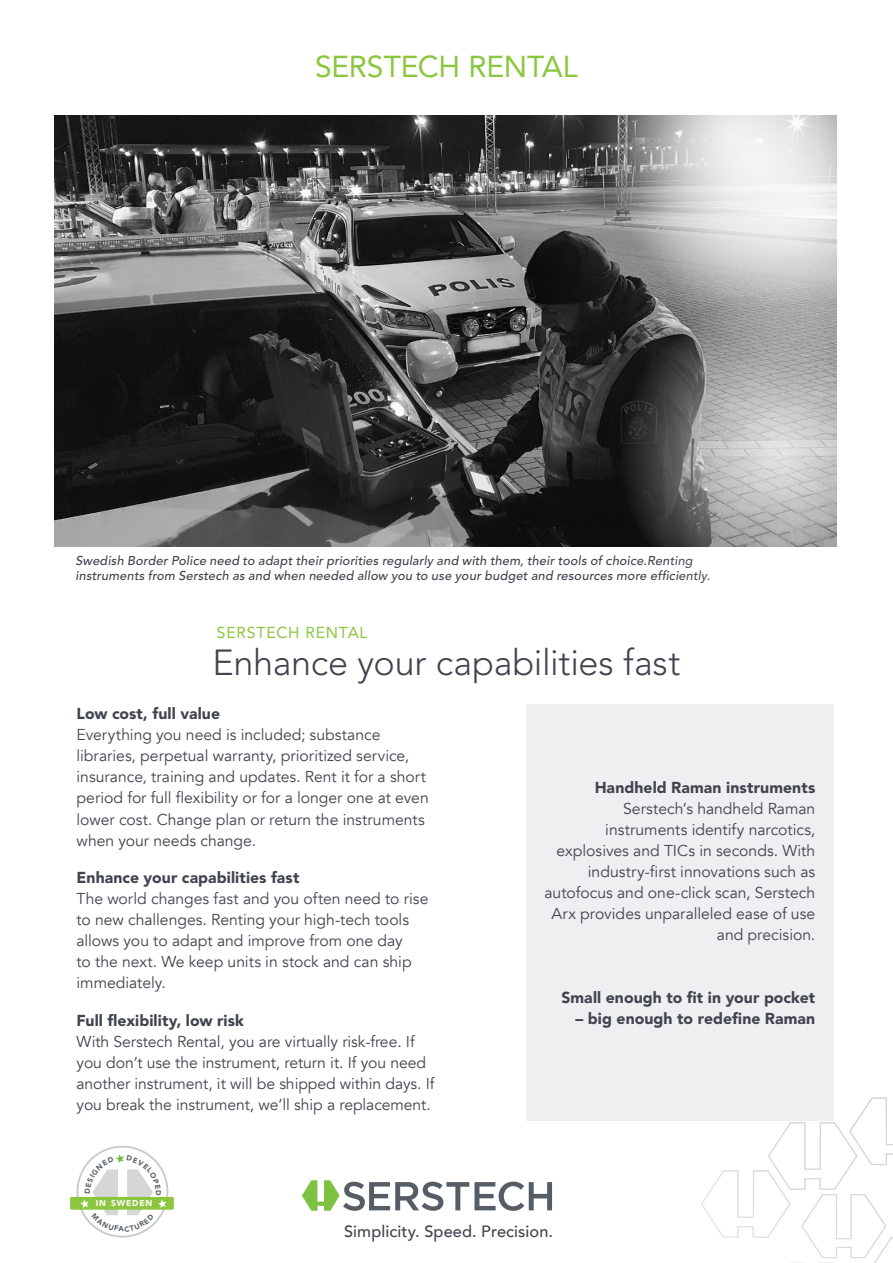
<style>
.page{position:relative;width:893px;height:1263px;background:#fff}
.page>*{position:absolute;margin:0;border:0;box-sizing:border-box;transform-origin:0 0}
.Heading_1{font:300 36px "Avenir";letter-spacing:-.005em;color:#40444e}
.Heading_1-2{font:30px "Avenir";letter-spacing:-.01em;color:#8bc63e}
.Brödtext{font:500 16.35px "Avenir";letter-spacing:.005em;color:#40444e}
.Brödtext-2{font:15.75px/21px "Avenir";color:#40444e}
.Brödtext-3{font:900 15.75px "Avenir";letter-spacing:.005em;color:#40444e}
.Heading_1-3{font:15.75px "Avenir";letter-spacing:.05em;color:#8bc63e}
.Ingress{font:italic 500 12.75px/15.3px "Avenir";letter-spacing:.015em;color:#40444e}
.t1{font:900 8.4px "Avenir";letter-spacing:.1em;color:#fff}
</style>
<div class="page">
<div style="left:526px;top:704px;width:307px;height:416px;background:#efeff1"></div>
<img style="left:54px;top:115px;width:550px;height:431px">
<svg style="left:572px;top:115px;width:53px;height:177px;background:#575757"></svg>
<svg style="left:625px;top:115px;width:212px;height:165px"></svg>
<svg style="left:604px;top:280px;width:233px;height:267px;background:#828282"></svg>
<svg style="left:302px;top:1180px;width:250px;height:31px"></svg>
<svg style="left:700px;top:1097px;width:193px;height:166px"></svg>
<div style="left:77px;top:1146px;width:91px;height:91px;border:2px solid #c7caca;border-radius:50%"></div>
<div style="left:70px;top:1197px;width:104px;height:13px;background:#8bc63e"></div>
<svg style="left:80px;top:1154px;width:86px;height:77px"></svg>
<p class="Heading_1-2" style="left:315px;top:49px;width:264px">SERSTECH RENTAL</p>
<p class="Ingress" style="left:75px;top:553px;width:636px">Swedish Border Police need to adapt their priorities regularly and with them, their tools of choice.Renting instruments from Serstech as and when needed allow you to use your budget and resources more efficiently.</p>
<p class="Heading_1-3" style="left:217px;top:623px;width:152px">SERSTECH RENTAL</p>
<p class="Heading_1" style="left:213px;top:642px;width:469px">Enhance your capabilities fast</p>
<p class="Brödtext-3" style="left:77px;top:704px;width:145px">Low cost, full value</p>
<p class="Brödtext-2" style="left:77px;top:725px;width:354px">Everything you need is included; substance libraries, perpetual warranty, prioritized service, insurance, training and updates. Rent it for a short period for full flexibility or for a longer one at even lower cost. Change plan or return the instruments when your needs change.</p>
<p class="Brödtext-3" style="left:77px;top:868px;width:224px">Enhance your capabilities fast</p>
<p class="Brödtext-2" style="left:77px;top:888px;width:353px">The world changes fast and you often need to rise to new challenges. Renting your high-tech tools allows you to adapt and improve from one day<br>to the next. We keep units in stock and can ship immediately.</p>
<p class="Brödtext-3" style="left:77px;top:1010px;width:169px">Full flexibility, low risk</p>
<p class="Brödtext-2" style="left:77px;top:1031px;width:360px">With Serstech Rental, you are virtually risk-free. If you don’t use the instrument, return it. If you need another instrument, it will be shipped within days. If you break the instrument, we’ll ship a replacement.</p>
<p class="t1" style="left:96px;top:1198px;width:58px">IN SWEDEN</p>
<p class="Brödtext-3" style="left:595px;top:778px;width:222px">Handheld Raman instruments</p>
<p class="Brödtext-2" style="left:544px;top:799px;width:272px;text-align:right">Serstech’s handheld Raman instruments identify narcotics, explosives and TICs in seconds. With industry-first innovations such as autofocus and one-click scan, Serstech<br>Arx provides unparalleled ease of use and precision.</p>
<p class="Brödtext-3" style="left:561px;top:988px;width:255px">Small enough to fit in your pocket</p>
<p class="Brödtext-3" style="left:576px;top:1009px;width:241px">– big enough to redefine Raman</p>
<p class="Brödtext" style="left:344px;top:1217px;width:210px">Simplicity. Speed. Precision.</p>
</div>
